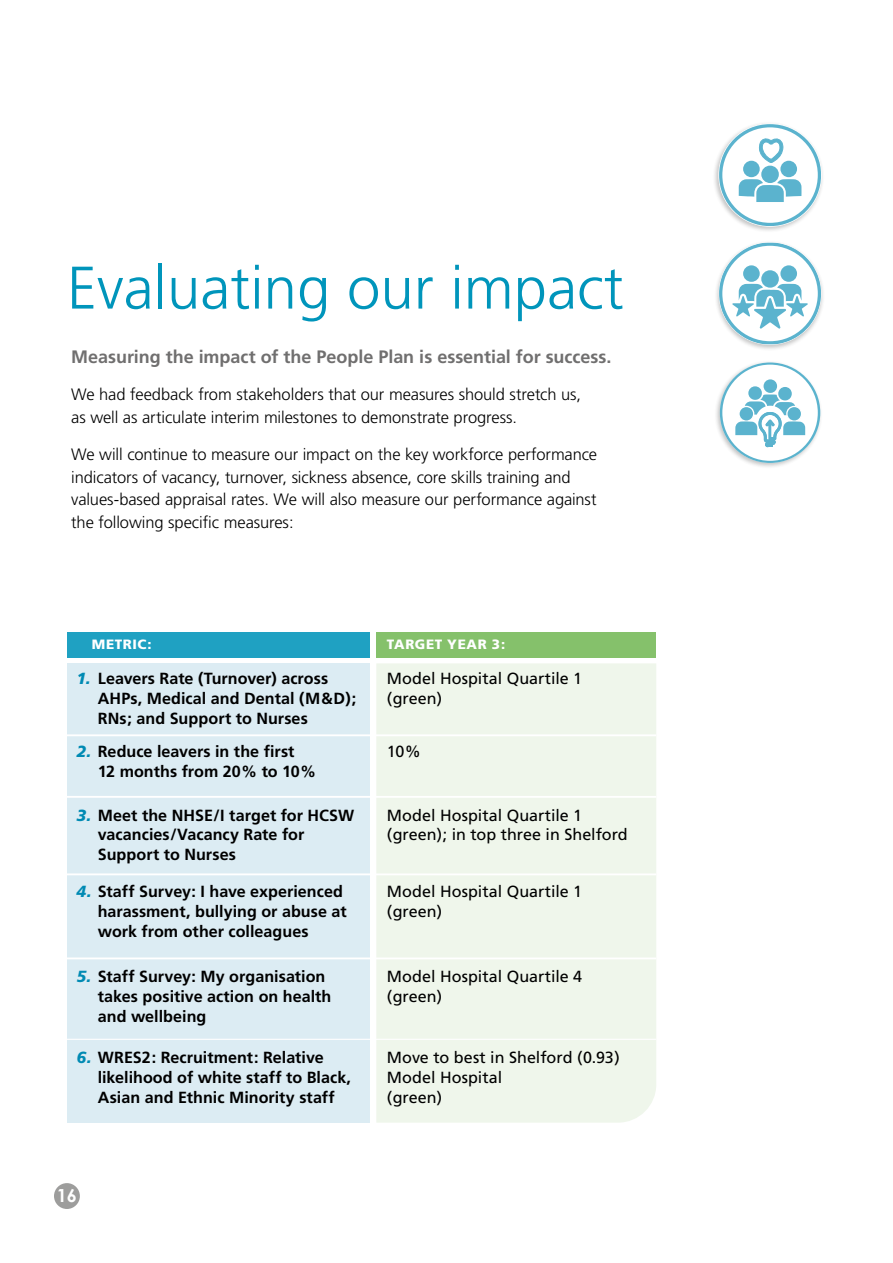
<style>
.page{position:relative;width:893px;height:1263px;background:#fff}
.page>*{position:absolute;margin:0;border:0;box-sizing:border-box;transform-origin:0 0}
.t1{font:300 60px "Frutiger";color:#0095bb}
.t2{font:700 18px "Frutiger";color:#706f6f}
.t3{font:700 18px "Century Gothic";color:#fff}
.t4{font:300 16.5px/22.5px "Frutiger";letter-spacing:-.005em;color:#000}
.t5{font:700 16.2px/19.8px "Frutiger";color:#000}
.t6{font:16.2px/19.8px "Frutiger";color:#000}
.t7{font:900 13.5px "Frutiger";letter-spacing:.045em;color:#fff}
.s1{font-weight:900;font-style:italic;color:#008ab3}
</style>
<div class="page">
<div style="left:54px;top:1183px;width:26px;height:26px;background:#9d9d9c;border-radius:50%"></div>
<div style="left:67px;top:663px;width:303px;height:460px;background:#dcecf3"></div>
<div style="left:67px;top:632px;width:303px;height:26px;background:#1fa1c2"></div>
<div style="left:376px;top:663px;width:280px;height:460px;background:#eff6eb"></div>
<div style="left:376px;top:632px;width:280px;height:26px;background:#85c16b"></div>
<hr style="left:67px;top:734px;width:589px;height:2px;background:#fff">
<hr style="left:67px;top:796px;width:589px;height:2px;background:#fff">
<hr style="left:67px;top:873px;width:589px;height:2px;background:#fff">
<hr style="left:67px;top:957px;width:589px;height:2px;background:#fff">
<hr style="left:67px;top:1039px;width:589px;height:1px;background:#fff">
<div style="left:714px;top:239px;width:111px;height:112px;background:#000;opacity:.3"></div>
<svg style="left:719px;top:242px;width:102px;height:102px"></svg>
<div style="left:712px;top:120px;width:113px;height:113px;background:#000;opacity:.3"></div>
<svg style="left:719px;top:124px;width:102px;height:102px"></svg>
<div style="left:714px;top:359px;width:109px;height:110px;background:#000;opacity:.3"></div>
<svg style="left:720px;top:362px;width:100px;height:101px"></svg>
<h1 class="t1" style="left:67px;top:254px;width:558px">Evaluating our impact</h1>
<p class="t2" style="left:71px;top:346px;width:542px">Measuring the impact of the People Plan is essential for success.</p>
<p class="t4" style="left:71px;top:383px;width:511px">We had feedback from stakeholders that our measures should stretch us, as well as articulate interim milestones to demonstrate progress.</p>
<p class="t4" style="left:71px;top:443px;width:527px">We will continue to measure our impact on the key workforce performance indicators of vacancy, turnover, sickness absence, core skills training and values-based appraisal rates. We will also measure our performance against the following specific measures:</p>
<p class="t7" style="left:92px;top:636px;width:61px">METRIC:</p>
<p class="t5" style="left:98px;top:669px;width:260px;text-indent:-21px"><span class="s1">1.</span> Leavers Rate (Turnover) across<br>AHPs, Medical and Dental (M&amp;D);<br>RNs; and Support to Nurses</p>
<p class="t5" style="left:98px;top:741px;width:220px;text-indent:-21px"><span class="s1">2.</span> Reduce leavers in the first<br>12 months from 20% to 10%</p>
<p class="t5" style="left:98px;top:805px;width:258px;text-indent:-21px"><span class="s1">3.</span> Meet the NHSE/I target for HCSW vacancies/Vacancy Rate for<br>Support to Nurses</p>
<p class="t5" style="left:98px;top:881px;width:250px;text-indent:-21px"><span class="s1">4.</span> Staff Survey: I have experienced harassment, bullying or abuse at work from other colleagues</p>
<p class="t5" style="left:98px;top:966px;width:235px;text-indent:-21px"><span class="s1">5.</span> Staff Survey: My organisation takes positive action on health and wellbeing</p>
<p class="t5" style="left:98px;top:1047px;width:255px;text-indent:-21px"><span class="s1">6.</span> WRES2: Recruitment: Relative likelihood of white staff to Black,<br>Asian and Ethnic Minority staff</p>
<p class="t7" style="left:387px;top:636px;width:120px">TARGET YEAR 3:</p>
<p class="t6" style="left:387px;top:669px;width:197px">Model Hospital Quartile 1 (green)</p>
<p class="t6" style="left:387px;top:741px;width:35px">10%</p>
<p class="t6" style="left:387px;top:805px;width:242px">Model Hospital Quartile 1 (green); in top three in Shelford</p>
<p class="t6" style="left:387px;top:881px;width:197px">Model Hospital Quartile 1 (green)</p>
<p class="t6" style="left:387px;top:966px;width:197px">Model Hospital Quartile 4 (green)</p>
<p class="t6" style="left:387px;top:1047px;width:234px">Move to best in Shelford (0.93)<br>Model Hospital<br>(green)</p>
<p class="t3" style="left:57px;top:1184px;width:22px">16</p>
</div>
